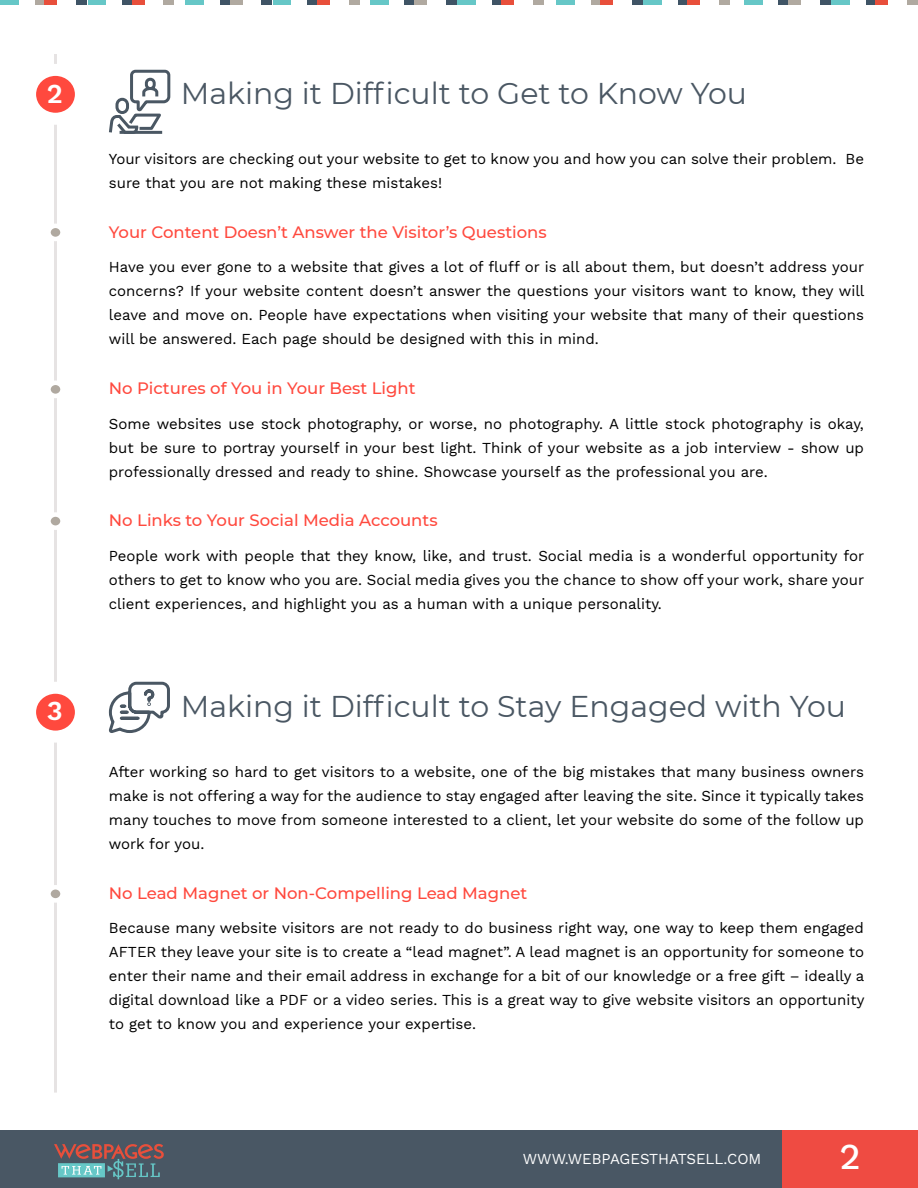
<style>
.page{position:relative;width:918px;height:1188px;background:#fff}
.page>*{position:absolute;margin:0;border:0;box-sizing:border-box;transform-origin:0 0}
.t1{font:500 36px "Work Sans";color:#fff}
.Heading{font:30px "Montserrat";color:#4a5763}
.Number_-_Circle{font:600 27px "Work Sans";color:#fff}
.Sub_Heading{font:500 16.5px "Montserrat";color:#ff493e}
.t2{font:15px/24px "Work Sans";color:#000;text-align:justify}
.t3{font:15px "Work Sans";color:#fff}
</style>
<div class="page">
<div style="left:0;top:1131px;width:918px;height:57px;background:#495764"></div>
<div style="left:782px;top:1131px;width:136px;height:57px;background:#ef4b42"></div>
<hr style="left:87px;top:0;width:19px;height:4px;background:#66c7c7">
<hr style="left:163px;top:0;width:11px;height:4px;background:#b0a9a0">
<hr style="left:122px;top:0;width:10px;height:4px;background:#3f5465">
<hr style="left:132px;top:0;width:13px;height:4px;background:#e84f3b">
<hr style="left:0;top:0;width:19px;height:4px;background:#66c7c7">
<hr style="left:76px;top:0;width:11px;height:4px;background:#3f5465">
<hr style="left:35px;top:0;width:10px;height:4px;background:#b0a9a0">
<hr style="left:45px;top:0;width:12px;height:4px;background:#e84f3b">
<hr style="left:272px;top:0;width:19px;height:4px;background:#66c7c7">
<hr style="left:349px;top:0;width:11px;height:4px;background:#b0a9a0">
<hr style="left:307px;top:0;width:10px;height:4px;background:#3f5465">
<hr style="left:317px;top:0;width:13px;height:4px;background:#e84f3b">
<hr style="left:185px;top:0;width:19px;height:4px;background:#66c7c7">
<hr style="left:262px;top:0;width:10px;height:4px;background:#3f5465">
<hr style="left:220px;top:0;width:10px;height:4px;background:#3f5465">
<hr style="left:230px;top:0;width:13px;height:4px;background:#b0a9a0">
<hr style="left:457px;top:0;width:19px;height:4px;background:#66c7c7">
<hr style="left:533px;top:0;width:11px;height:4px;background:#b0a9a0">
<svg style="left:492px;top:0;width:9px;height:4px"></svg>
<hr style="left:501px;top:0;width:13px;height:4px;background:#e84f3b">
<hr style="left:370px;top:0;width:19px;height:4px;background:#66c7c7">
<hr style="left:446px;top:0;width:11px;height:4px;background:#3f5465">
<svg style="left:405px;top:0;width:9px;height:4px"></svg>
<hr style="left:414px;top:0;width:13px;height:4px;background:#b0a9a0">
<hr style="left:643px;top:0;width:19px;height:4px;background:#66c7c7">
<hr style="left:719px;top:0;width:11px;height:4px;background:#b0a9a0">
<svg style="left:678px;top:0;width:9px;height:4px"></svg>
<hr style="left:687px;top:0;width:13px;height:4px;background:#e84f3b">
<hr style="left:556px;top:0;width:19px;height:4px;background:#66c7c7">
<hr style="left:632px;top:0;width:11px;height:4px;background:#3f5465">
<svg style="left:591px;top:0;width:9px;height:4px"></svg>
<hr style="left:600px;top:0;width:13px;height:4px;background:#e84f3b">
<hr style="left:831px;top:0;width:19px;height:4px;background:#66c7c7">
<hr style="left:907px;top:0;width:11px;height:4px;background:#b0a9a0">
<svg style="left:866px;top:0;width:9px;height:4px"></svg>
<hr style="left:875px;top:0;width:13px;height:4px;background:#e84f3b">
<hr style="left:744px;top:0;width:19px;height:4px;background:#66c7c7">
<hr style="left:820px;top:0;width:11px;height:4px;background:#3f5465">
<svg style="left:779px;top:0;width:9px;height:4px"></svg>
<hr style="left:788px;top:0;width:13px;height:4px;background:#b0a9a0">
<svg style="left:54px;top:1144px;width:110px;height:35px"></svg>
<hr style="left:54px;top:54px;width:3px;height:1039px;background:#e6e3e3">
<svg style="left:48px;top:226px;width:15px;height:13px"></svg>
<div style="left:46px;top:224px;width:19px;height:17px;border:4px solid #fff;border-radius:50%"></div>
<svg style="left:48px;top:383px;width:15px;height:13px"></svg>
<div style="left:46px;top:381px;width:19px;height:17px;border:4px solid #fff;border-radius:50%"></div>
<svg style="left:48px;top:515px;width:15px;height:13px"></svg>
<div style="left:46px;top:512px;width:19px;height:18px;border:4px solid #fff;border-radius:50%"></div>
<svg style="left:48px;top:887px;width:15px;height:13px"></svg>
<div style="left:46px;top:885px;width:19px;height:18px;border:4px solid #fff;border-radius:50%"></div>
<svg style="left:109px;top:69px;width:62px;height:65px"></svg>
<svg style="left:108px;top:681px;width:62px;height:52px"></svg>
<svg style="left:30px;top:70px;width:51px;height:49px"></svg>
<div style="left:24px;top:64px;width:63px;height:61px;border:12px solid #fff;border-radius:50%"></div>
<svg style="left:30px;top:688px;width:51px;height:49px"></svg>
<div style="left:24px;top:682px;width:63px;height:61px;border:12px solid #fff;border-radius:50%"></div>
<p class="Number_-_Circle" style="left:47px;top:73px;width:17px">2</p>
<p class="Number_-_Circle" style="left:47px;top:691px;width:17px">3</p>
<p class="Heading" style="left:181px;top:73px;width:568px">Making it Difficult to Get to Know You</p>
<p class="t2" style="left:109px;top:146px;width:757px">Your visitors are checking out your website to get to know you and how you can solve their problem. Be sure that you are not making these mistakes!</p>
<p class="Sub_Heading" style="left:109px;top:220px;width:439px">Your Content Doesn’t Answer the Visitor’s Questions</p>
<p class="t2" style="left:109px;top:255px;width:757px">Have you ever gone to a website that gives a lot of fluff or is all about them, but doesn’t address your concerns? If your website content doesn’t answer the questions your visitors want to know, they will leave and move on. People have expectations when visiting your website that many of their questions will be answered. Each page should be designed with this in mind.</p>
<p class="Sub_Heading" style="left:109px;top:377px;width:308px">No Pictures of You in Your Best Light</p>
<p class="t2" style="left:109px;top:411px;width:757px">Some websites use stock photography, or worse, no photography. A little stock photography is okay, but be sure to portray yourself in your best light. Think of your website as a job interview - show up professionally dressed and ready to shine. Showcase yourself as the professional you are.</p>
<p class="Sub_Heading" style="left:109px;top:509px;width:330px">No Links to Your Social Media Accounts</p>
<p class="t2" style="left:109px;top:543px;width:757px">People work with people that they know, like, and trust. Social media is a wonderful opportunity for others to get to know who you are. Social media gives you the chance to show off your work, share your client experiences, and highlight you as a human with a unique personality.</p>
<p class="Heading" style="left:181px;top:686px;width:667px">Making it Difficult to Stay Engaged with You</p>
<p class="t2" style="left:109px;top:759px;width:757px">After working so hard to get visitors to a website, one of the big mistakes that many business owners make is not offering a way for the audience to stay engaged after leaving the site. Since it typically takes many touches to move from someone interested to a client, let your website do some of the follow up work for you.</p>
<p class="Sub_Heading" style="left:109px;top:881px;width:420px">No Lead Magnet or Non-Compelling Lead Magnet</p>
<p class="t2" style="left:109px;top:915px;width:757px">Because many website visitors are not ready to do business right way, one way to keep them engaged AFTER they leave your site is to create a “lead magnet”. A lead magnet is an opportunity for someone to enter their name and their email address in exchange for a bit of our knowledge or a free gift – ideally a digital download like a PDF or a video series. This is a great way to give website visitors an opportunity to get to know you and experience your expertise.</p>
<p class="t3" style="left:523px;top:1148px;width:240px">WWW.WEBPAGESTHATSELL.COM</p>
<h1 class="t1" style="left:839px;top:1129px;width:23px">2</h1>
</div>
